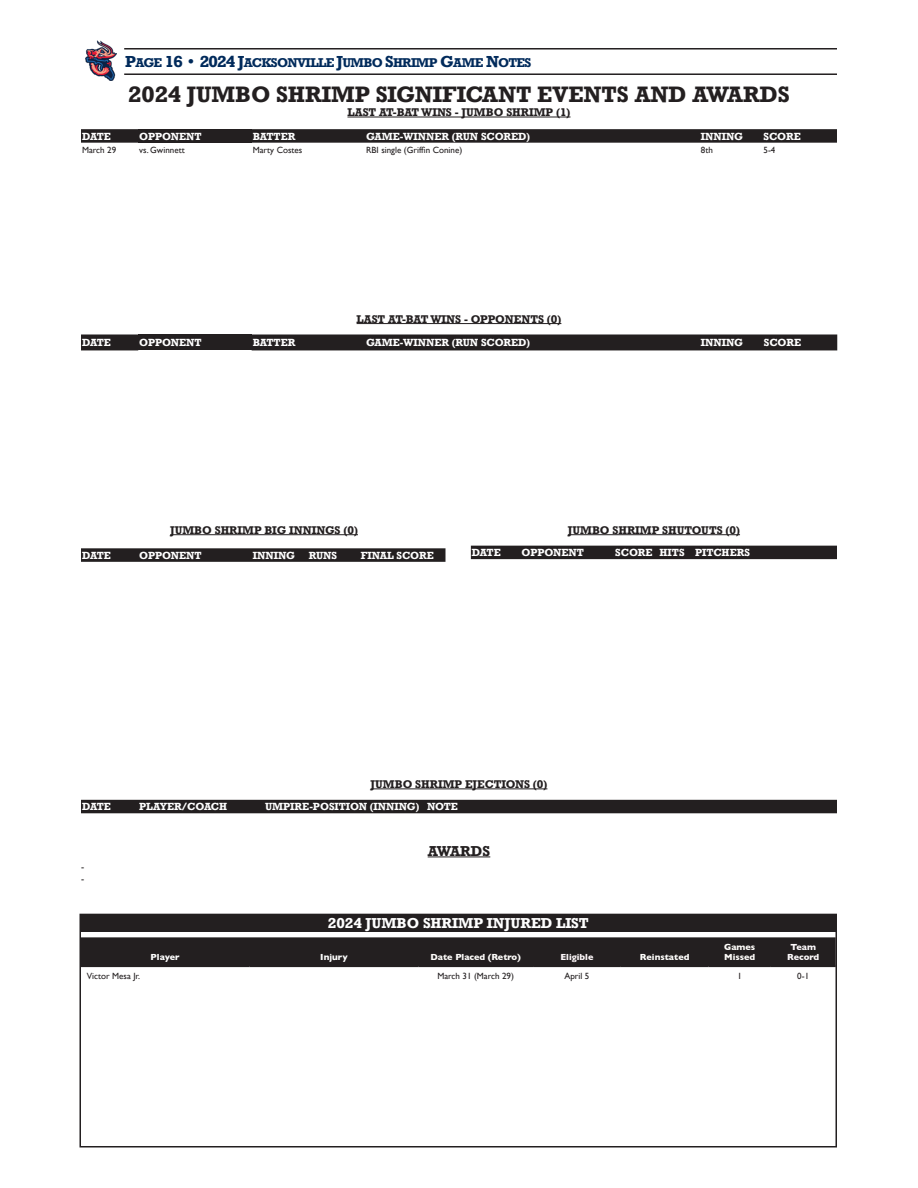
<style>
.page{position:relative;width:918px;height:1188px;background:#fff}
.page>*{position:absolute;margin:0;border:0;box-sizing:border-box;transform-origin:0 0}
.t1{font:700 21px "Rockwell";color:#231f20}
.Box_Header{font:700 13.5px "Rockwell";color:#fff}
.t2{font:700 13.5px "Rockwell";color:#231f20}
.t3{font:700 12px "Rockwell";letter-spacing:-.05em;color:#002a5b}
.t4{font:700 10.5px "Rockwell";color:#231f20}
.t5{font:700 9.75px "Rockwell";color:#fff}
.t6{font:9.75px "Gill Sans";color:#231f20}
.t7{font:9px "Gill Sans";color:#231f20}
.t8{font:700 9px "Gill Sans";color:#fefcfa}
.t9{font:700 9px "Gill Sans";color:#fff}
.t10{font:700 9px/10.8px "Gill Sans";color:#fefcf9}
.t11{font:700 9px "Gill Sans";color:#fffefc}
.t12{font:700 9px/10.8px "Gill Sans";color:#fefafc;text-align:center}
.t13{font:700 9px "Gill Sans";color:#fef8fa}
.s1{font-size:15px}
</style>
<div class="page">
<img style="left:86px;top:41px;width:30px;height:39px">
<hr style="left:124px;top:48px;width:713px;height:2px;background:#231f20">
<hr style="left:124px;top:73px;width:713px;height:2px;background:#231f20">
<svg style="left:81px;top:129px;width:756px;height:14px;background:#2a2627"></svg>
<div style="left:138px;top:129px;width:114px;height:14px;background:#231f20"></div>
<hr style="left:347px;top:117px;width:224px;height:1px;background:#231f20">
<div style="left:81px;top:334px;width:756px;height:16px;background:#231f20"></div>
<div style="left:138px;top:334px;width:114px;height:16px;background:#231f20"></div>
<hr style="left:357px;top:323px;width:204px;height:1px;background:#231f20">
<svg style="left:81px;top:548px;width:365px;height:14px;background:#2a2728"></svg>
<hr style="left:170px;top:534px;width:188px;height:1px;background:#231f20">
<div style="left:471px;top:546px;width:366px;height:13px;background:#231f20"></div>
<hr style="left:568px;top:534px;width:172px;height:1px;background:#231f20">
<div style="left:81px;top:800px;width:756px;height:13px;background:#231f20"></div>
<hr style="left:371px;top:789px;width:176px;height:1px;background:#231f20">
<hr style="left:428px;top:857px;width:62px;height:1px;background:#231f20">
<div style="left:80px;top:915px;width:756px;height:16px;background:#231f20"></div>
<div style="left:83px;top:937px;width:751px;height:29px;background:#231f20"></div>
<hr style="left:81px;top:966px;width:169px;height:1px;background:#231f20">
<hr style="left:250px;top:966px;width:168px;height:1px;background:#231f20">
<hr style="left:418px;top:966px;width:115px;height:1px;background:#231f20">
<hr style="left:533px;top:966px;width:88px;height:1px;background:#231f20">
<hr style="left:621px;top:966px;width:88px;height:1px;background:#231f20">
<hr style="left:709px;top:966px;width:62px;height:1px;background:#231f20">
<hr style="left:771px;top:966px;width:65px;height:1px;background:#231f20">
<div style="left:80px;top:914px;width:757px;height:234px;border:2px solid #231f20"></div>
<p class="t3" style="left:125px;top:55px;width:408px"><span class="s1">P</span>AGE <span class="s1">16 • 2024 J</span>ACKSONVILLE <span class="s1">J</span>UMBO <span class="s1">S</span>HRIMP <span class="s1">G</span>AME <span class="s1">N</span>OTES</p>
<p class="t1" style="left:128px;top:81px;width:663px">2024 JUMBO SHRIMP SIGNIFICANT EVENTS AND AWARDS</p>
<p class="t4" style="left:347px;top:105px;width:225px">LAST AT-BAT WINS - JUMBO SHRIMP (1)</p>
<p class="t5" style="left:82px;top:130px;width:30px">DATE</p>
<p class="t5" style="left:139px;top:130px;width:64px">OPPONENT</p>
<p class="t5" style="left:253px;top:130px;width:44px">BATTER</p>
<p class="t5" style="left:366px;top:130px;width:166px">GAME-WINNER (RUN SCORED)</p>
<p class="t5" style="left:701px;top:130px;width:44px">INNING</p>
<p class="t5" style="left:764px;top:130px;width:39px">SCORE</p>
<p class="t7" style="left:82px;top:144px;width:36px">March 29</p>
<p class="t7" style="left:139px;top:144px;width:47px">vs. Gwinnett</p>
<p class="t7" style="left:253px;top:144px;width:51px">Marty Costes</p>
<p class="t7" style="left:366px;top:144px;width:98px">RBI single (Griffin Conine)</p>
<p class="t7" style="left:701px;top:144px;width:13px">8th</p>
<p class="t7" style="left:764px;top:144px;width:13px">5-4</p>
<p class="t4" style="left:357px;top:312px;width:206px">LAST AT-BAT WINS - OPPONENTS (0)</p>
<p class="t5" style="left:82px;top:336px;width:30px">DATE</p>
<p class="t5" style="left:139px;top:336px;width:64px">OPPONENT</p>
<p class="t5" style="left:253px;top:336px;width:44px">BATTER</p>
<p class="t5" style="left:366px;top:336px;width:166px">GAME-WINNER (RUN SCORED)</p>
<p class="t5" style="left:701px;top:336px;width:44px">INNING</p>
<p class="t5" style="left:764px;top:336px;width:39px">SCORE</p>
<p class="t4" style="left:170px;top:523px;width:189px">JUMBO SHRIMP BIG INNINGS (0)</p>
<p class="t5" style="left:82px;top:549px;width:30px">DATE</p>
<p class="t5" style="left:139px;top:549px;width:64px">OPPONENT</p>
<p class="t5" style="left:253px;top:549px;width:44px">INNING</p>
<p class="t5" style="left:309px;top:549px;width:30px">RUNS</p>
<p class="t5" style="left:361px;top:549px;width:75px">FINAL SCORE</p>
<p class="t4" style="left:568px;top:523px;width:174px">JUMBO SHRIMP SHUTOUTS (0)</p>
<p class="t5" style="left:472px;top:546px;width:30px">DATE</p>
<p class="t5" style="left:522px;top:546px;width:64px">OPPONENT</p>
<p class="t5" style="left:615px;top:546px;width:39px">SCORE</p>
<p class="t5" style="left:660px;top:546px;width:27px">HITS</p>
<p class="t5" style="left:695px;top:546px;width:56px">PITCHERS</p>
<p class="t4" style="left:371px;top:777px;width:178px">JUMBO SHRIMP EJECTIONS (0)</p>
<p class="t5" style="left:82px;top:800px;width:30px">DATE</p>
<p class="t5" style="left:139px;top:800px;width:89px">PLAYER/COACH</p>
<p class="t5" style="left:265px;top:800px;width:156px">UMPIRE-POSITION (INNING)</p>
<p class="t5" style="left:427px;top:800px;width:32px">NOTE</p>
<p class="t6" style="left:81px;top:861px;width:5px">-</p>
<p class="t6" style="left:81px;top:873px;width:5px">-</p>
<p class="t2" style="left:428px;top:842px;width:64px">AWARDS</p>
<p class="Box_Header" style="left:328px;top:915px;width:262px">2024 JUMBO SHRIMP INJURED LIST</p>
<p class="t9" style="left:151px;top:950px;width:31px">Player</p>
<p class="t9" style="left:320px;top:950px;width:29px">Injury</p>
<p class="t8" style="left:431px;top:950px;width:92px">Date Placed (Retro)</p>
<p class="t13" style="left:561px;top:950px;width:34px">Eligible</p>
<p class="t11" style="left:640px;top:950px;width:51px">Reinstated</p>
<p class="t10" style="left:724px;top:941px;width:33px">Games<br>Missed</p>
<p class="t12" style="left:787px;top:941px;width:34px">Team<br>Record</p>
<p class="t7" style="left:87px;top:970px;width:55px">Victor Mesa Jr.</p>
<p class="t7" style="left:437px;top:970px;width:78px">March 31 (March 29)</p>
<p class="t7" style="left:564px;top:970px;width:27px">April 5</p>
<p class="t7" style="left:737px;top:970px;width:6px">1</p>
<p class="t7" style="left:797px;top:970px;width:13px">0-1</p>
</div>
